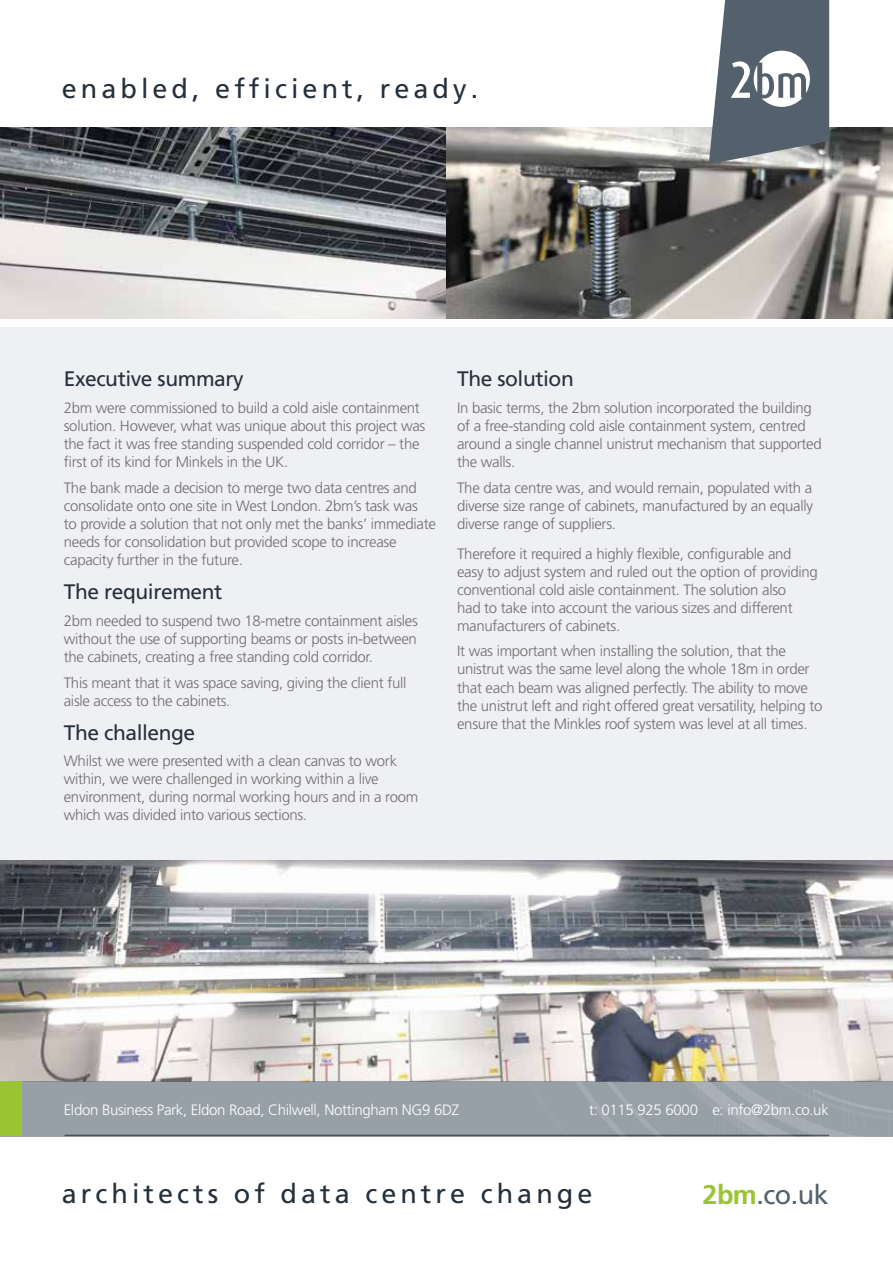
<style>
.page{position:relative;width:893px;height:1263px;background:#fff}
.page>*{position:absolute;margin:0;border:0;box-sizing:border-box;transform-origin:0 0}
.t1{font:27px "Frutiger";letter-spacing:.15em;color:#25303b}
.t2{font:27px "Frutiger";color:#54616c}
.t3{font:21px "Frutiger";letter-spacing:-.02em;color:#25303b}
.t4{font:300 15px/18px "Frutiger";letter-spacing:-.02em;color:#706f6f}
.t5{font:300 15px "Frutiger";letter-spacing:-.02em;color:#fff}
.s1{font-weight:700;color:#9ac431}
</style>
<div class="page">
<div style="left:0;top:327px;width:893px;height:809px;background:#eff0f3"></div>
<img style="left:0;top:128px;width:446px;height:191px">
<img style="left:446px;top:128px;width:447px;height:191px">
<img style="left:0;top:861px;width:893px;height:221px">
<svg style="left:709px;top:0;width:120px;height:164px"></svg>
<svg style="left:21px;top:1082px;width:872px;height:54px;background:#979fa6"></svg>
<div style="left:0;top:1082px;width:21px;height:54px;background:#9ac431"></div>
<h1 class="t1" style="left:62px;top:73px;width:418px">enabled, efficient, ready.</h1>
<h2 class="t3" style="left:64px;top:367px;width:181px">Executive summary</h2>
<p class="t4" style="left:64px;top:399px;width:363px">2bm were commissioned to build a cold aisle containment solution. However, what was unique about this project was the fact it was free standing suspended cold corridor – the first of its kind for Minkels in the UK.</p>
<p class="t4" style="left:64px;top:479px;width:374px">The bank made a decision to merge two data centres and consolidate onto one site in West London. 2bm’s task was<br>to provide a solution that not only met the banks’ immediate needs for consolidation but provided scope to increase capacity further in the future.</p>
<h2 class="t3" style="left:64px;top:579px;width:160px">The requirement</h2>
<p class="t4" style="left:64px;top:611px;width:356px;text-align:justify">2bm needed to suspend two 18-metre containment aisles without the use of supporting beams or posts in-between the cabinets, creating a free standing cold corridor.</p>
<p class="t4" style="left:64px;top:674px;width:344px">This meant that it was space saving, giving the client full aisle access to the cabinets.</p>
<h2 class="t3" style="left:64px;top:720px;width:133px">The challenge</h2>
<p class="t4" style="left:64px;top:752px;width:356px">Whilst we were presented with a clean canvas to work within, we were challenged in working within a live environment, during normal working hours and in a room which was divided into various sections.</p>
<h2 class="t3" style="left:457px;top:367px;width:118px">The solution</h2>
<p class="t4" style="left:457px;top:399px;width:366px">In basic terms, the 2bm solution incorporated the building of a free-standing cold aisle containment system, centred around a single channel unistrut mechanism that supported the walls.</p>
<p class="t4" style="left:457px;top:479px;width:357px;text-align:justify">The data centre was, and would remain, populated with a diverse size range of cabinets, manufactured by an equally diverse range of suppliers.</p>
<p class="t4" style="left:457px;top:545px;width:362px">Therefore it required a highly flexible, configurable and easy to adjust system and ruled out the option of providing conventional cold aisle containment. The solution also<br>had to take into account the various sizes and different manufacturers of cabinets.</p>
<p class="t4" style="left:457px;top:642px;width:367px">It was important when installing the solution, that the unistrut was the same level along the whole 18m in order that each beam was aligned perfectly. The ability to move the unistrut left and right offered great versatility, helping to ensure that the Minkles roof system was level at all times.</p>
<p class="t5" style="left:64px;top:1101px;width:397px">Eldon Business Park, Eldon Road, Chilwell, Nottingham NG9 6DZ</p>
<p class="t5" style="left:589px;top:1101px;width:241px">t: 0115 925 6000 e: info@2bm.co.uk</p>
<h1 class="t1" style="left:62px;top:1178px;width:532px">architects of data centre change</h1>
<h1 class="t2" style="left:702px;top:1178px;width:128px"><span class="s1">2bm</span>.co.uk</h1>
</div>
